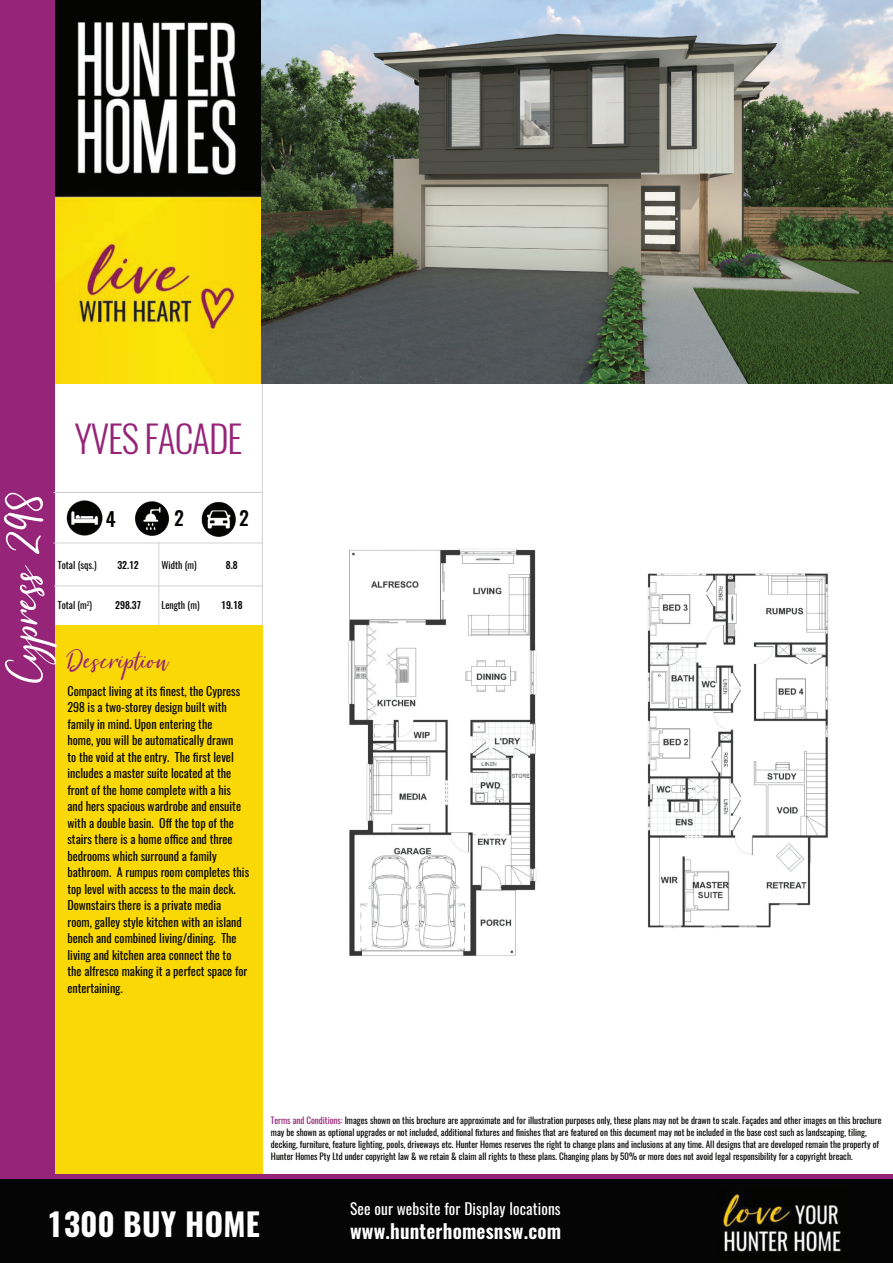
<style>
.page{position:relative;width:893px;height:1263px;background:#fff}
.page>*{position:absolute;margin:0;border:0;box-sizing:border-box;transform-origin:0 0}
.t1{font:55.5px "Summer Festival";color:#fff}
.t2{font:300 37.5px "Oswald";letter-spacing:-.03em;color:#962478}
.t3{font:33px "Summer Festival";color:#962478}
.t4{font:700 31.5px "Oswald";letter-spacing:.01em;color:#fff}
.t5{font:600 19.5px "Oswald";letter-spacing:.01em;color:#fff}
.t6{font:500 19.5px "Oswald";color:#040503}
.t7{font:15.3px "Oswald";letter-spacing:.01em;color:#fff}
.t8{font:12px/16.5px "Oswald";color:#040503}
.t9{font:9.75px "Oswald";color:#040503}
.t10{font:500 9.75px "Oswald";color:#040503}
.t11{font:9px/12px "Oswald";color:#040503}
.s1{color:#952477}
</style>
<div class="page">
<img style="left:54px;top:0;width:839px;height:384px">
<div style="left:53px;top:625px;width:209px;height:549px;background:#fad806"></div>
<div style="left:0;top:0;width:54px;height:1176px;background:#962478"></div>
<img style="left:348px;top:549px;width:481px;height:407px">
<div style="left:0;top:1177px;width:893px;height:86px;background:#040504"></div>
<div style="left:0;top:1174px;width:893px;height:5px;background:#962478"></div>
<img style="left:723px;top:1194px;width:118px;height:58px">
<hr style="left:53px;top:543px;width:209px;height:1px;background:#d3d2d2">
<hr style="left:158px;top:543px;width:1px;height:82px;background:#d3d2d2">
<hr style="left:262px;top:384px;width:1px;height:241px;background:#d3d2d2">
<hr style="left:54px;top:586px;width:208px;height:1px;background:#d3d2d2">
<hr style="left:53px;top:492px;width:208px;height:1px;background:#d3d2d2">
<hr style="left:54px;top:492px;width:208px;height:1px;background:#d3d2d2">
<img style="left:66px;top:500px;width:37px;height:36px">
<img style="left:135px;top:501px;width:35px;height:35px">
<img style="left:201px;top:501px;width:35px;height:36px">
<h2 class="t2" style="left:74px;top:414px;width:169px">YVES FACADE</h2>
<h1 class="t1" style="left:-6px;top:681px;width:193px;rotate:-90deg">Cypress 298</h1>
<h3 class="t6" style="left:106px;top:505px;width:11px">4</h3>
<h3 class="t6" style="left:174px;top:504px;width:11px">2</h3>
<h3 class="t6" style="left:239px;top:504px;width:11px">2</h3>
<p class="t10" style="left:117px;top:558px;width:23px">32.12</p>
<p class="t9" style="left:161px;top:558px;width:37px">Width (m)</p>
<p class="t10" style="left:226px;top:558px;width:13px">8.8</p>
<p class="t9" style="left:58px;top:559px;width:40px">Total (sqs.)</p>
<p class="t9" style="left:58px;top:599px;width:36px">Total (m<sup>2</sup>)</p>
<p class="t9" style="left:161px;top:598px;width:40px">Length (m)</p>
<p class="t10" style="left:115px;top:598px;width:27px">298.37</p>
<p class="t10" style="left:221px;top:598px;width:23px">19.18</p>
<h3 class="t3" style="left:68px;top:642px;width:103px">Description</h3>
<p class="t8" style="left:68px;top:682px;width:183px">Compact living at its finest, the Cypress 298 is a two-storey design built with family in mind. Upon entering the<br>home, you will be automatically drawn<br>to the void at the entry. The first level includes a master suite located at the front of the home complete with a his and hers spacious wardrobe and ensuite with a double basin. Off the top of the stairs there is a home office and three bedrooms which surround a family bathroom. A rumpus room completes this top level with access to the main deck.<br>Downstairs there is a private media<br>room, galley style kitchen with an island bench and combined living/dining. The living and kitchen area connect the to<br>the alfresco making it a perfect space for entertaining.</p>
<p class="t11" style="left:271px;top:1115px;width:612px"><span class="s1">Terms and Conditions:</span> Images shown on this brochure are approximate and for illustration purposes only, these plans may not be drawn to scale. Façades and other images on this brochure may be shown as optional upgrades or not included, additional fixtures and finishes that are featured on this document may not be included in the base cost such as landscaping, tiling, decking, furniture, feature lighting, pools, driveways etc. Hunter Homes reserves the right to change plans and inclusions at any time. All designs that are developed remain the property of Hunter Homes Pty Ltd under copyright law &amp; we retain &amp; claim all rights to these plans. Changing plans by 50% or more does not avoid legal responsibility for a copyright breach.</p>
<h3 class="t4" style="left:47px;top:1203px;width:215px">1300 BUY HOME</h3>
<h3 class="t7" style="left:350px;top:1198px;width:212px">See our website for Display locations</h3>
<h3 class="t5" style="left:350px;top:1217px;width:213px">www.hunterhomesnsw.com</h3>
</div>
